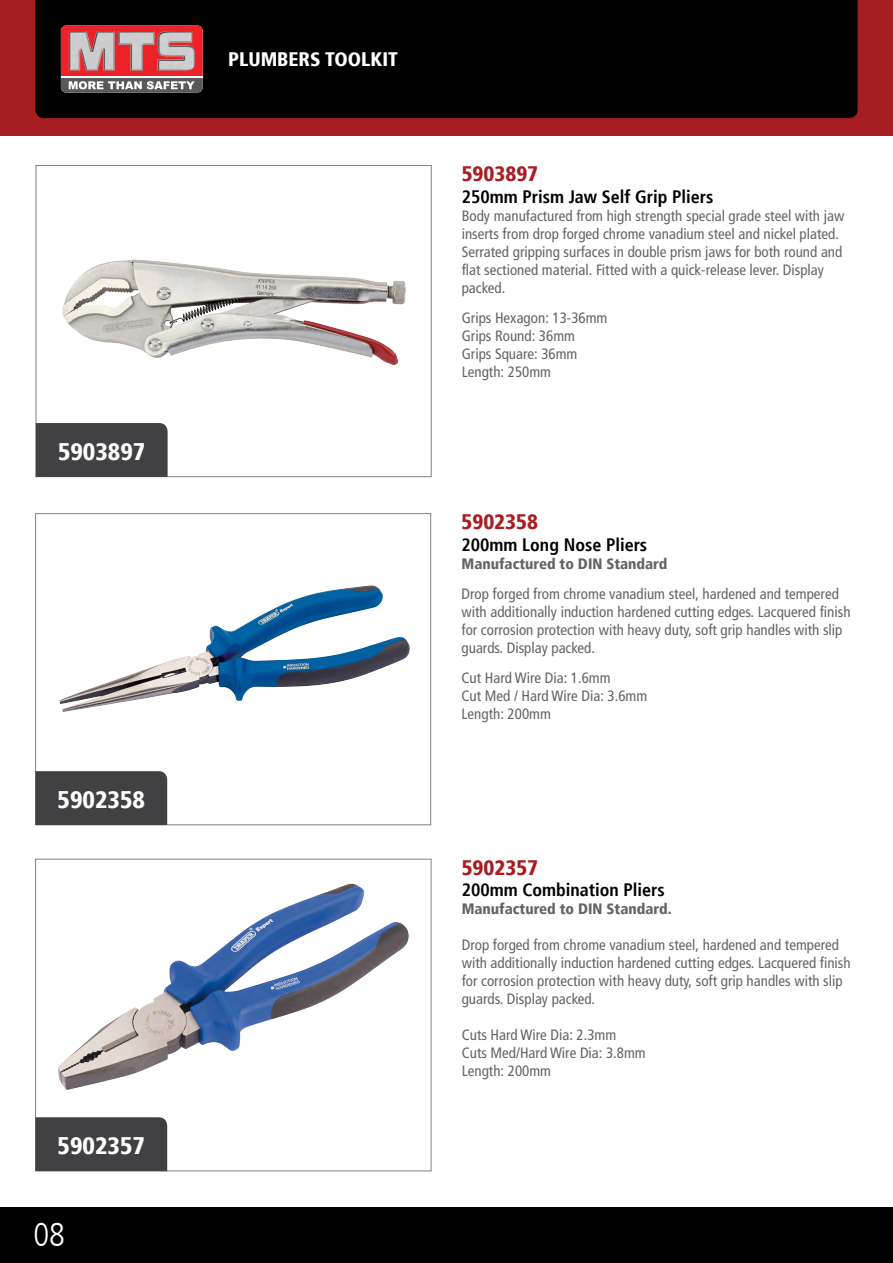
<style>
.page{position:relative;width:893px;height:1263px;background:#fff}
.page>*{position:absolute;margin:0;border:0;box-sizing:border-box;transform-origin:0 0}
.t1{font:300 condensed 33px "Frutiger LT";color:#fff}
.t2{font:900 condensed 24px "Frutiger";color:#fff}
.t3{font:900 condensed 21px "Frutiger";color:#a71e22}
.t4{font:900 condensed 19.5px "Frutiger";color:#fff}
.t5{font:700 condensed 18px "Frutiger";color:#000}
.t6{font:condensed 15px/18px "Frutiger LT";color:#636466}
.t7{font:900 condensed 15px "Frutiger LT";color:#636466}
</style>
<div class="page">
<div style="left:0;top:0;width:893px;height:136px;background:#a71e22"></div>
<div style="left:0;top:1208px;width:893px;height:55px;background:#000"></div>
<div style="left:35px;top:0;width:823px;height:118px;background:#000"></div>
<svg style="left:61px;top:26px;width:142px;height:67px;background:#b95255"></svg>
<img style="left:118px;top:31px;width:37px;height:40px">
<img style="left:157px;top:31px;width:38px;height:40px">
<img style="left:69px;top:31px;width:46px;height:40px">
<hr style="left:61px;top:76px;width:142px;height:2px;background:#fff">
<img style="left:59px;top:585px;width:351px;height:127px">
<div style="left:35px;top:771px;width:132px;height:54px;background:#414042"></div>
<img style="left:62px;top:260px;width:344px;height:105px">
<div style="left:36px;top:423px;width:132px;height:54px;background:#414042"></div>
<img style="left:58px;top:884px;width:351px;height:206px">
<div style="left:35px;top:1117px;width:132px;height:54px;background:#414042"></div>
<h2 class="t2" style="left:58px;top:437px;width:89px">5903897</h2>
<h2 class="t2" style="left:58px;top:785px;width:89px">5902358</h2>
<h2 class="t2" style="left:58px;top:1131px;width:89px">5902357</h2>
<h1 class="t1" style="left:33px;top:1216px;width:33px">08</h1>
<h3 class="t4" style="left:228px;top:48px;width:171px">PLUMBERS TOOLKIT</h3>
<h3 class="t3" style="left:462px;top:161px;width:78px">5903897</h3>
<p class="t5" style="left:462px;top:186px;width:253px">250mm Prism Jaw Self Grip Pliers</p>
<p class="t6" style="left:462px;top:207px;width:384px">Body manufactured from high strength special grade steel with jaw inserts from drop forged chrome vanadium steel and nickel plated.<br>Serrated gripping surfaces in double prism jaws for both round and flat sectioned material. Fitted with a quick-release lever. Display packed.</p>
<p class="t6" style="left:462px;top:309px;width:147px">Grips Hexagon: 13-36mm<br>Grips Round: 36mm<br>Grips Square: 36mm<br>Length: 250mm</p>
<h3 class="t3" style="left:462px;top:509px;width:78px">5902358</h3>
<p class="t5" style="left:462px;top:534px;width:187px">200mm Long Nose Pliers</p>
<p class="t7" style="left:462px;top:554px;width:208px">Manufactured to DIN Standard</p>
<p class="t6" style="left:462px;top:585px;width:390px">Drop forged from chrome vanadium steel, hardened and tempered with additionally induction hardened cutting edges. Lacquered finish for corrosion protection with heavy duty, soft grip handles with slip guards. Display packed.</p>
<p class="t6" style="left:462px;top:669px;width:187px">Cut Hard Wire Dia: 1.6mm<br>Cut Med / Hard Wire Dia: 3.6mm<br>Length: 200mm</p>
<h3 class="t3" style="left:462px;top:855px;width:78px">5902357</h3>
<p class="t5" style="left:462px;top:879px;width:205px">200mm Combination Pliers</p>
<p class="t7" style="left:462px;top:900px;width:211px">Manufactured to DIN Standard.</p>
<p class="t6" style="left:462px;top:936px;width:390px">Drop forged from chrome vanadium steel, hardened and tempered with additionally induction hardened cutting edges. Lacquered finish for corrosion protection with heavy duty, soft grip handles with slip guards. Display packed.</p>
<p class="t6" style="left:462px;top:1026px;width:186px">Cuts Hard Wire Dia: 2.3mm<br>Cuts Med/Hard Wire Dia: 3.8mm<br>Length: 200mm</p>
</div>
